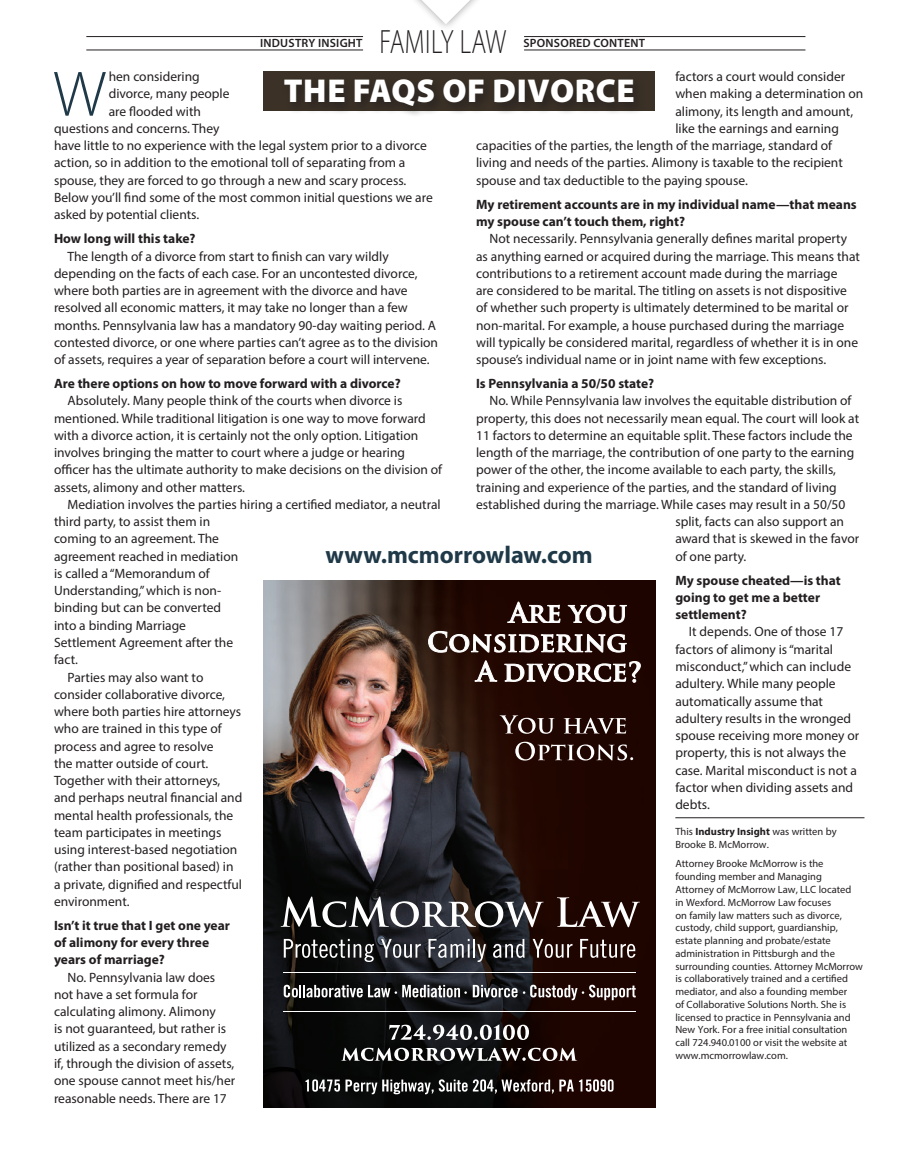
<style>
.page{position:relative;width:905px;height:1175px;background:#fff}
.page>*{position:absolute;margin:0;border:0;box-sizing:border-box;transform-origin:0 0}
.t1{font:300 64.65px "Myriad Pro";color:#1f3948}
.t2{font:300 33.75px "Myriad Pro";letter-spacing:.015em;color:#231f20;scale:.75 1}
.t3{font:900 33.15px "Myriad Pro";letter-spacing:.02em;color:#fff}
.t4{font:700 24.3px "Myriad Pro";color:#1f3948}
.t5{font:13.5px/17.2px "Myriad Pro";color:#231f20}
.t6{font:700 13.5px/17.2px "Myriad Pro";color:#231f20}
.t7{font:600 12px "Myriad Pro";letter-spacing:.02em;color:#231f20}
.t8{font:10.5px/12.8px "Myriad Pro";color:#231f20}
.s1{font-weight:700}
</style>
<div class="page">
<hr style="left:675px;top:817px;width:189px;height:1px;background:#231f20">
<img style="left:263px;top:580px;width:392px;height:527px">
<svg style="left:281px;top:896px;width:262px;height:31px"></svg>
<svg style="left:557px;top:897px;width:82px;height:30px"></svg>
<svg style="left:284px;top:939px;width:90px;height:23px;background:#464646"></svg>
<svg style="left:381px;top:939px;width:40px;height:18px"></svg>
<svg style="left:428px;top:939px;width:58px;height:23px"></svg>
<svg style="left:493px;top:939px;width:31px;height:18px"></svg>
<svg style="left:532px;top:939px;width:40px;height:18px"></svg>
<svg style="left:580px;top:939px;width:55px;height:18px"></svg>
<svg style="left:389px;top:1024px;width:140px;height:16px"></svg>
<svg style="left:499px;top:715px;width:55px;height:18px"></svg>
<svg style="left:563px;top:717px;width:63px;height:16px"></svg>
<svg style="left:515px;top:741px;width:118px;height:19px"></svg>
<svg style="left:428px;top:580px;width:213px;height:103px;background:#47322d"></svg>
<svg style="left:263px;top:1047px;width:350px;height:60px;background:#2c2726"></svg>
<hr style="left:283px;top:1011px;width:352px;height:1px;background:#fff">
<svg style="left:523px;top:984px;width:112px;height:16px"></svg>
<svg style="left:284px;top:969px;width:233px;height:28px;background:#3e3f42"></svg>
<hr style="left:283px;top:972px;width:352px;height:1px;background:#fff">
<div style="left:263px;top:71px;width:392px;height:40px;background:#3b3126"></div>
<div style="left:281px;top:76px;width:364px;height:42px;background:#231f20;opacity:.75"></div>
<hr style="left:524px;top:50px;width:281px;height:1px;background:#231f20">
<hr style="left:86px;top:50px;width:277px;height:1px;background:#231f20">
<hr style="left:524px;top:36px;width:281px;height:1px;background:#231f20">
<hr style="left:86px;top:36px;width:277px;height:1px;background:#231f20">
<svg style="left:421px;top:0;width:49px;height:24px"></svg>
<p class="t7" style="left:260px;top:36px;width:104px">INDUSTRY INSIGHT</p>
<h2 class="t2" style="left:379px;top:23px;width:170px">FAMILY LAW</h2>
<p class="t7" style="left:523px;top:36px;width:123px">SPONSORED CONTENT</p>
<p class="t5" style="left:675px;top:68px;width:171px">factors a court would consider</p>
<p class="t5" style="left:675px;top:85px;width:189px">when making a determination on</p>
<p class="t5" style="left:675px;top:102px;width:179px">alimony, its length and amount,</p>
<p class="t5" style="left:675px;top:120px;width:165px">like the earnings and earning</p>
<p class="t5" style="left:476px;top:137px;width:357px">capacities of the parties, the length of the marriage, standard of</p>
<p class="t5" style="left:476px;top:154px;width:368px">living and needs of the parties. Alimony is taxable to the recipient</p>
<p class="t5" style="left:476px;top:171px;width:273px">spouse and tax deductible to the paying spouse.</p>
<p class="t6" style="left:476px;top:195px;width:382px">My retirement accounts are in my individual name—that means my spouse can’t touch them, right?</p>
<p class="t5" style="left:476px;top:230px;width:385px;text-indent:14px">Not necessarily. Pennsylvania generally defines marital property as anything earned or acquired during the marriage. This means that contributions to a retirement account made during the marriage<br>are considered to be marital. The titling on assets is not dispositive of whether such property is ultimately determined to be marital or non-marital. For example, a house purchased during the marriage will typically be considered marital, regardless of whether it is in one spouse’s individual name or in joint name with few exceptions.</p>
<p class="t6" style="left:476px;top:374px;width:180px">Is Pennsylvania a 50/50 state?</p>
<p class="t5" style="left:489px;top:392px;width:363px">No. While Pennsylvania law involves the equitable distribution of</p>
<p class="t5" style="left:476px;top:409px;width:384px">property, this does not necessarily mean equal. The court will look at</p>
<p class="t5" style="left:476px;top:426px;width:378px">11 factors to determine an equitable split. These factors include the</p>
<p class="t5" style="left:476px;top:444px;width:379px">length of the marriage, the contribution of one party to the earning</p>
<p class="t5" style="left:476px;top:461px;width:361px">power of the other, the income available to each party, the skills,</p>
<p class="t5" style="left:476px;top:478px;width:362px">training and experience of the parties, and the standard of living</p>
<p class="t5" style="left:476px;top:495px;width:371px">established during the marriage. While cases may result in a 50/50</p>
<p class="t5" style="left:675px;top:513px;width:170px">split, facts can also support an</p>
<p class="t5" style="left:675px;top:530px;width:185px">award that is skewed in the favor</p>
<p class="t5" style="left:675px;top:547px;width:72px">of one party.</p>
<p class="t6" style="left:675px;top:571px;width:167px">My spouse cheated—is that going to get me a better settlement?</p>
<p class="t5" style="left:675px;top:623px;width:185px;text-indent:14px">It depends. One of those 17 factors of alimony is “marital misconduct,” which can include adultery. While many people automatically assume that adultery results in the wronged spouse receiving more money or property, this is not always the case. Marital misconduct is not a factor when dividing assets and debts.</p>
<p class="t8" style="left:675px;top:825px;width:163px">This <span class="s1">Industry Insight</span> was written by<br>Brooke B. McMorrow.</p>
<p class="t8" style="left:675px;top:857px;width:189px">Attorney Brooke McMorrow is the founding member and Managing Attorney of McMorrow Law, LLC located<br>in Wexford. McMorrow Law focuses<br>on family law matters such as divorce, custody, child support, guardianship, estate planning and probate/estate administration in Pittsburgh and the surrounding counties. Attorney McMorrow is collaboratively trained and a certified mediator, and also a founding member<br>of Collaborative Solutions North. She is licensed to practice in Pennsylvania and New York. For a free initial consultation call 724.940.0100 or visit the website at www.mcmorrowlaw.com.</p>
<h1 class="t1" style="left:53px;top:59px;width:55px">W</h1>
<p class="t5" style="left:109px;top:68px;width:93px">hen considering</p>
<h3 class="t3" style="left:284px;top:69px;width:352px">THE FAQS OF DIVORCE</h3>
<p class="t5" style="left:109px;top:85px;width:122px">divorce, many people</p>
<p class="t5" style="left:109px;top:102px;width:94px">are flooded with</p>
<p class="t5" style="left:54px;top:120px;width:167px">questions and concerns. They</p>
<p class="t5" style="left:54px;top:137px;width:374px">have little to no experience with the legal system prior to a divorce</p>
<p class="t5" style="left:54px;top:154px;width:353px">action, so in addition to the emotional toll of separating from a</p>
<p class="t5" style="left:54px;top:171px;width:354px">spouse, they are forced to go through a new and scary process.</p>
<p class="t5" style="left:54px;top:189px;width:380px">Below you’ll find some of the most common initial questions we are</p>
<p class="t5" style="left:54px;top:206px;width:147px">asked by potential clients.</p>
<p class="t6" style="left:54px;top:230px;width:143px">How long will this take?</p>
<p class="t5" style="left:54px;top:247px;width:385px;text-indent:14px">The length of a divorce from start to finish can vary wildly depending on the facts of each case. For an uncontested divorce, where both parties are in agreement with the divorce and have resolved all economic matters, it may take no longer than a few months. Pennsylvania law has a mandatory 90-day waiting period. A contested divorce, or one where parties can’t agree as to the division of assets, requires a year of separation before a court will intervene.</p>
<p class="t6" style="left:54px;top:374px;width:348px">Are there options on how to move forward with a divorce?</p>
<p class="t5" style="left:54px;top:392px;width:389px;text-indent:14px">Absolutely. Many people think of the courts when divorce is mentioned. While traditional litigation is one way to move forward with a divorce action, it is certainly not the only option. Litigation involves bringing the matter to court where a judge or hearing officer has the ultimate authority to make decisions on the division of assets, alimony and other matters.</p>
<p class="t5" style="left:67px;top:495px;width:375px">Mediation involves the parties hiring a certified mediator, a neutral</p>
<p class="t5" style="left:54px;top:513px;width:158px">third party, to assist them in</p>
<p class="t5" style="left:54px;top:530px;width:166px">coming to an agreement. The</p>
<p class="t5" style="left:54px;top:547px;width:186px">agreement reached in mediation</p>
<p class="t5" style="left:54px;top:564px;width:157px">is called a “Memorandum of</p>
<p class="t5" style="left:54px;top:582px;width:169px">Understanding,” which is non-</p>
<p class="t5" style="left:54px;top:599px;width:168px">binding but can be converted</p>
<p class="t5" style="left:54px;top:616px;width:133px">into a binding Marriage</p>
<p class="t5" style="left:54px;top:633px;width:181px">Settlement Agreement after the</p>
<p class="t5" style="left:54px;top:651px;width:25px">fact.</p>
<p class="t5" style="left:67px;top:668px;width:137px">Parties may also want to</p>
<p class="t5" style="left:54px;top:685px;width:172px">consider collaborative divorce,</p>
<p class="t5" style="left:54px;top:702px;width:189px">where both parties hire attorneys</p>
<p class="t5" style="left:54px;top:720px;width:169px">who are trained in this type of</p>
<p class="t5" style="left:54px;top:737px;width:161px">process and agree to resolve</p>
<p class="t5" style="left:54px;top:754px;width:156px">the matter outside of court.</p>
<p class="t5" style="left:54px;top:771px;width:168px">Together with their attorneys,</p>
<p class="t5" style="left:54px;top:789px;width:190px">and perhaps neutral financial and</p>
<p class="t5" style="left:54px;top:806px;width:181px">mental health professionals, the</p>
<p class="t5" style="left:54px;top:823px;width:169px">team participates in meetings</p>
<p class="t5" style="left:54px;top:840px;width:185px">using interest-based negotiation</p>
<p class="t5" style="left:54px;top:858px;width:181px">(rather than positional based) in</p>
<p class="t5" style="left:54px;top:875px;width:189px">a private, dignified and respectful</p>
<p class="t5" style="left:54px;top:892px;width:77px">environment.</p>
<p class="t6" style="left:54px;top:916px;width:177px">Isn’t it true that I get one year of alimony for every three years of marriage?</p>
<p class="t5" style="left:54px;top:968px;width:183px;text-indent:14px">No. Pennsylvania law does not have a set formula for calculating alimony. Alimony<br>is not guaranteed, but rather is utilized as a secondary remedy if, through the division of assets, one spouse cannot meet his/her reasonable needs. There are 17</p>
<h3 class="t4" style="left:325px;top:539px;width:269px">www.mcmorrowlaw.com</h3>
</div>
